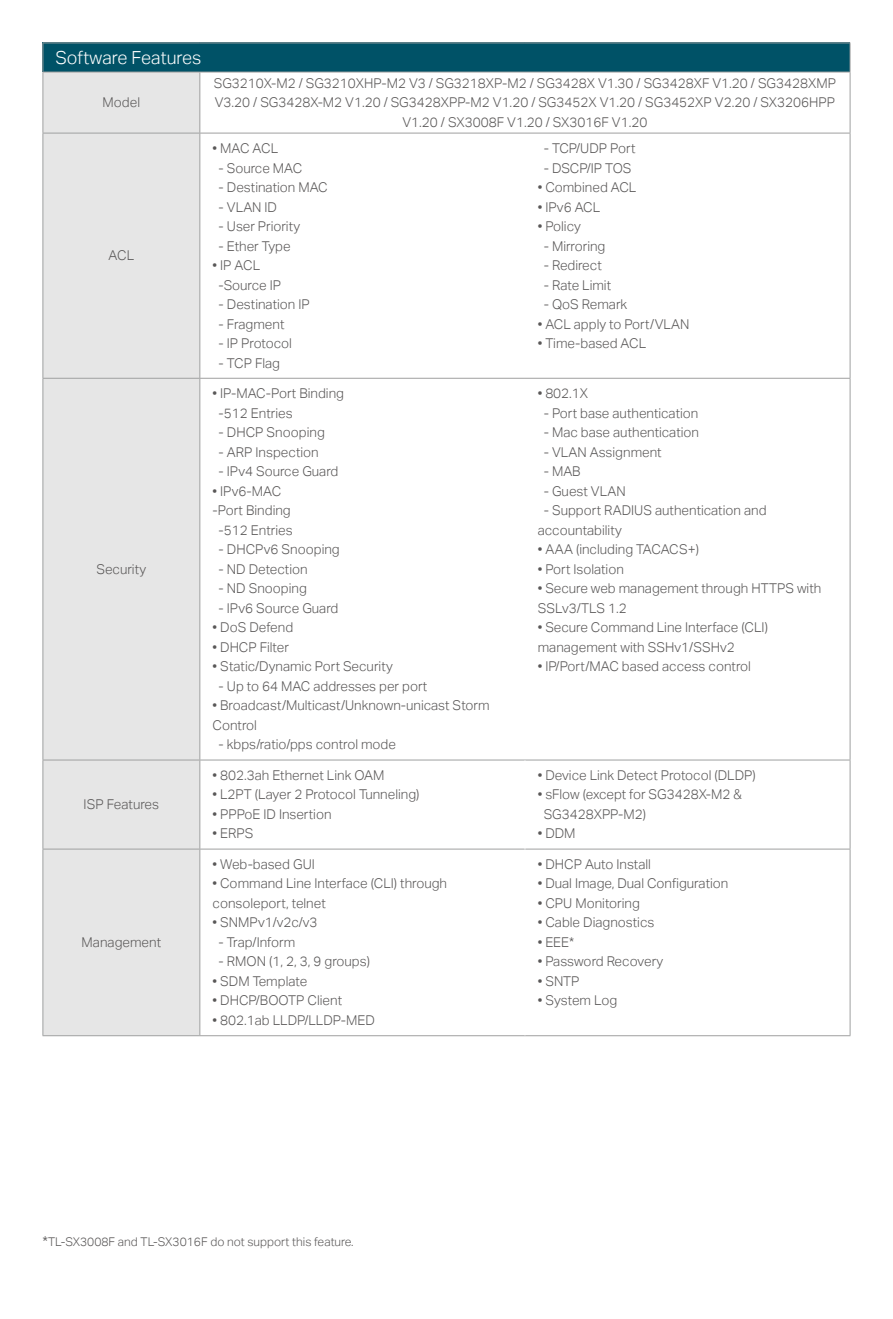
<style>
.page{position:relative;width:893px;height:1319px;background:#fff}
.page>*{position:absolute;margin:0;border:0;box-sizing:border-box;transform-origin:0 0}
.t1{font:18px "TP Link Aktiv Light";color:#fff}
.t2{font:13.5px/19.5px "TP Link Aktiv Light";color:#595757}
.t3{font:12px "TP Link Aktiv Light";color:#595757}
.s1{font-size:15px}
</style>
<div class="page">
<div style="left:43px;top:43px;width:807px;height:29px;background:#005267"></div>
<div style="left:43px;top:72px;width:157px;height:61px;background:#e6e6e6"></div>
<div style="left:44px;top:134px;width:155px;height:901px;background:#e6e6e6"></div>
<hr style="left:43px;top:43px;width:157px;height:1px;background:#9fa0a0">
<svg style="left:43px;top:43px;width:1px;height:29px"></svg>
<hr style="left:200px;top:43px;width:325px;height:1px;background:#9fa0a0">
<hr style="left:525px;top:43px;width:325px;height:1px;background:#9fa0a0">
<svg style="left:850px;top:43px;width:1px;height:29px"></svg>
<hr style="left:43px;top:72px;width:157px;height:1px;background:#9fa0a0">
<hr style="left:43px;top:72px;width:1px;height:61px;background:#9fa0a0">
<hr style="left:43px;top:133px;width:157px;height:1px;background:#9fa0a0">
<hr style="left:43px;top:133px;width:1px;height:245px;background:#9fa0a0">
<hr style="left:43px;top:378px;width:157px;height:1px;background:#9fa0a0">
<hr style="left:43px;top:378px;width:1px;height:381px;background:#9fa0a0">
<hr style="left:43px;top:759px;width:157px;height:1px;background:#9fa0a0">
<hr style="left:43px;top:760px;width:1px;height:88px;background:#9fa0a0">
<hr style="left:43px;top:848px;width:157px;height:1px;background:#9fa0a0">
<hr style="left:43px;top:849px;width:1px;height:186px;background:#9fa0a0">
<hr style="left:43px;top:1035px;width:157px;height:1px;background:#9fa0a0">
<hr style="left:199px;top:133px;width:1px;height:245px;background:#9fa0a0">
<hr style="left:850px;top:133px;width:1px;height:245px;background:#9fa0a0">
<hr style="left:200px;top:378px;width:325px;height:1px;background:#9fa0a0">
<hr style="left:199px;top:378px;width:1px;height:381px;background:#9fa0a0">
<hr style="left:525px;top:378px;width:325px;height:1px;background:#9fa0a0">
<hr style="left:850px;top:378px;width:1px;height:381px;background:#9fa0a0">
<hr style="left:200px;top:759px;width:325px;height:1px;background:#9fa0a0">
<hr style="left:199px;top:760px;width:1px;height:88px;background:#9fa0a0">
<hr style="left:525px;top:759px;width:325px;height:1px;background:#9fa0a0">
<hr style="left:850px;top:760px;width:1px;height:88px;background:#9fa0a0">
<hr style="left:200px;top:848px;width:325px;height:1px;background:#9fa0a0">
<hr style="left:199px;top:849px;width:1px;height:186px;background:#9fa0a0">
<hr style="left:525px;top:848px;width:325px;height:1px;background:#9fa0a0">
<hr style="left:850px;top:849px;width:1px;height:186px;background:#9fa0a0">
<hr style="left:200px;top:1035px;width:325px;height:1px;background:#9fa0a0">
<hr style="left:525px;top:1035px;width:325px;height:1px;background:#9fa0a0">
<hr style="left:200px;top:72px;width:325px;height:1px;background:#9fa0a0">
<hr style="left:199px;top:72px;width:1px;height:61px;background:#9fa0a0">
<hr style="left:525px;top:72px;width:325px;height:1px;background:#9fa0a0">
<hr style="left:850px;top:72px;width:1px;height:61px;background:#9fa0a0">
<hr style="left:200px;top:133px;width:325px;height:1px;background:#9fa0a0">
<hr style="left:525px;top:133px;width:325px;height:1px;background:#9fa0a0">
<h1 class="t1" style="left:56px;top:47px;width:147px">Software Features</h1>
<p class="t2" style="left:103px;top:93px;width:39px">Model</p>
<p class="t2" style="left:109px;top:246px;width:27px">ACL</p>
<p class="t2" style="left:97px;top:559px;width:51px">Security</p>
<p class="t2" style="left:84px;top:794px;width:77px">ISP Features</p>
<p class="t2" style="left:82px;top:932px;width:81px">Management</p>
<p class="t2" style="left:214px;top:73px;width:624px;text-align:center">SG3210X-M2 / SG3210XHP-M2 V3 / SG3218XP-M2 / SG3428X V1.30 / SG3428XF V1.20 / SG3428XMP<br>V3.20 / SG3428X-M2 V1.20 / SG3428XPP-M2 V1.20 / SG3452X V1.20 / SG3452XP V2.20 / SX3206HPP<br>V1.20 / SX3008F V1.20 / SX3016F V1.20</p>
<p class="t2" style="left:213px;top:139px;width:67px">• MAC ACL</p>
<p class="t2" style="left:219px;top:158px;width:85px">- Source MAC</p>
<p class="t2" style="left:219px;top:178px;width:111px">- Destination MAC</p>
<p class="t2" style="left:219px;top:197px;width:60px">- VLAN ID</p>
<p class="t2" style="left:219px;top:217px;width:83px">- User Priority</p>
<p class="t2" style="left:219px;top:236px;width:74px">- Ether Type</p>
<p class="t2" style="left:219px;top:256px;width:64px;text-indent:-6px">• IP ACL -Source IP</p>
<p class="t2" style="left:219px;top:295px;width:93px">- Destination IP</p>
<p class="t2" style="left:219px;top:314px;width:67px">- Fragment</p>
<p class="t2" style="left:219px;top:334px;width:75px">- IP Protocol</p>
<p class="t2" style="left:219px;top:353px;width:63px">- TCP Flag</p>
<p class="t2" style="left:219px;top:384px;width:127px;text-indent:-6px">• IP-MAC-Port Binding -512 Entries</p>
<p class="t2" style="left:219px;top:423px;width:108px">- DHCP Snooping</p>
<p class="t2" style="left:219px;top:442px;width:102px">- ARP Inspection</p>
<p class="t2" style="left:219px;top:462px;width:121px">- IPv4 Source Guard</p>
<p class="t2" style="left:213px;top:481px;width:70px">• IPv6-MAC</p>
<p class="t2" style="left:213px;top:501px;width:80px">-Port Binding</p>
<p class="t2" style="left:219px;top:520px;width:75px">-512 Entries</p>
<p class="t2" style="left:219px;top:539px;width:123px">- DHCPv6 Snooping</p>
<p class="t2" style="left:219px;top:559px;width:91px">- ND Detection</p>
<p class="t2" style="left:219px;top:578px;width:90px">- ND Snooping</p>
<p class="t2" style="left:219px;top:598px;width:121px">- IPv6 Source Guard</p>
<p class="t2" style="left:213px;top:617px;width:82px">• DoS Defend</p>
<p class="t2" style="left:213px;top:637px;width:78px">• DHCP Filter</p>
<p class="t2" style="left:213px;top:656px;width:182px">• Static/Dynamic Port Security</p>
<p class="t2" style="left:219px;top:676px;width:210px">- Up to 64 MAC addresses per port</p>
<p class="t2" style="left:213px;top:695px;width:279px">• Broadcast/Multicast/Unknown-unicast Storm<br>Control</p>
<p class="t2" style="left:219px;top:734px;width:179px">- kbps/ratio/pps control mode</p>
<p class="t2" style="left:213px;top:765px;width:173px">• 802.3ah Ethernet Link OAM</p>
<p class="t2" style="left:213px;top:784px;width:208px">• L2PT (Layer 2 Protocol Tunneling)</p>
<p class="t2" style="left:213px;top:804px;width:120px">• PPPoE ID Insertion</p>
<p class="t2" style="left:213px;top:823px;width:42px">• ERPS</p>
<p class="t2" style="left:213px;top:854px;width:104px">• Web-based GUI</p>
<p class="t2" style="left:213px;top:873px;width:236px">• Command Line Interface (CLI) through consoleport, telnet</p>
<p class="t2" style="left:213px;top:912px;width:106px">• SNMPv1/v2c/v3</p>
<p class="t2" style="left:219px;top:932px;width:78px">- Trap/Inform</p>
<p class="t2" style="left:219px;top:951px;width:153px">- RMON (1, 2, 3, 9 groups)</p>
<p class="t2" style="left:213px;top:971px;width:96px">• SDM Template</p>
<p class="t2" style="left:213px;top:990px;width:131px">• DHCP/BOOTP Client</p>
<p class="t2" style="left:213px;top:1010px;width:164px">• 802.1ab LLDP/LLDP-MED</p>
<p class="t2" style="left:544px;top:139px;width:93px">- TCP/UDP Port</p>
<p class="t2" style="left:544px;top:158px;width:89px">- DSCP/IP TOS</p>
<p class="t2" style="left:538px;top:178px;width:100px">• Combined ACL</p>
<p class="t2" style="left:538px;top:197px;width:64px">• IPv6 ACL</p>
<p class="t2" style="left:538px;top:217px;width:45px">• Policy</p>
<p class="t2" style="left:544px;top:236px;width:63px">- Mirroring</p>
<p class="t2" style="left:544px;top:256px;width:60px">- Redirect</p>
<p class="t2" style="left:544px;top:275px;width:69px">- Rate Limit</p>
<p class="t2" style="left:544px;top:295px;width:85px">- QoS Remark</p>
<p class="t2" style="left:538px;top:314px;width:153px">• ACL apply to Port/VLAN</p>
<p class="t2" style="left:538px;top:334px;width:110px">• Time-based ACL</p>
<p class="t2" style="left:538px;top:383px;width:52px">• 802.1X</p>
<p class="t2" style="left:544px;top:403px;width:156px">- Port base authentication</p>
<p class="t2" style="left:544px;top:422px;width:157px">- Mac base authentication</p>
<p class="t2" style="left:544px;top:442px;width:119px">- VLAN Assignment</p>
<p class="t2" style="left:544px;top:461px;width:38px">- MAB</p>
<p class="t2" style="left:544px;top:481px;width:83px">- Guest VLAN</p>
<p class="t2" style="left:538px;top:500px;width:230px;text-indent:6px">- Support RADIUS authentication and accountability</p>
<p class="t2" style="left:538px;top:539px;width:163px">• AAA (including TACACS+)</p>
<p class="t2" style="left:538px;top:559px;width:88px">• Port Isolation</p>
<p class="t2" style="left:538px;top:578px;width:285px">• Secure web management through HTTPS with<br>SSLv3/TLS 1.2</p>
<p class="t2" style="left:538px;top:617px;width:232px">• Secure Command Line Interface (CLI) management with SSHv1/SSHv2</p>
<p class="t2" style="left:538px;top:656px;width:215px">• IP/Port/MAC based access control</p>
<p class="t2" style="left:538px;top:765px;width:219px">• Device Link Detect Protocol (DLDP)</p>
<p class="t2" style="left:544px;top:784px;width:200px;text-indent:-6px">• sFlow (except for SG3428X-M2 &amp;<br>SG3428XPP-M2)</p>
<p class="t2" style="left:538px;top:823px;width:39px">• DDM</p>
<p class="t2" style="left:538px;top:854px;width:115px">• DHCP Auto Install</p>
<p class="t2" style="left:538px;top:873px;width:192px">• Dual Image, Dual Configuration</p>
<p class="t2" style="left:538px;top:893px;width:104px">• CPU Monitoring</p>
<p class="t2" style="left:538px;top:912px;width:118px">• Cable Diagnostics</p>
<p class="t2" style="left:538px;top:932px;width:38px">• EEE*</p>
<p class="t2" style="left:538px;top:951px;width:127px">• Password Recovery</p>
<p class="t2" style="left:538px;top:971px;width:43px">• SNTP</p>
<p class="t2" style="left:538px;top:990px;width:81px">• System Log</p>
<p class="t3" style="left:43px;top:1234px;width:313px"><span class="s1">*</span>TL-SX3008F and TL-SX3016F do not support this feature.</p>
</div>
